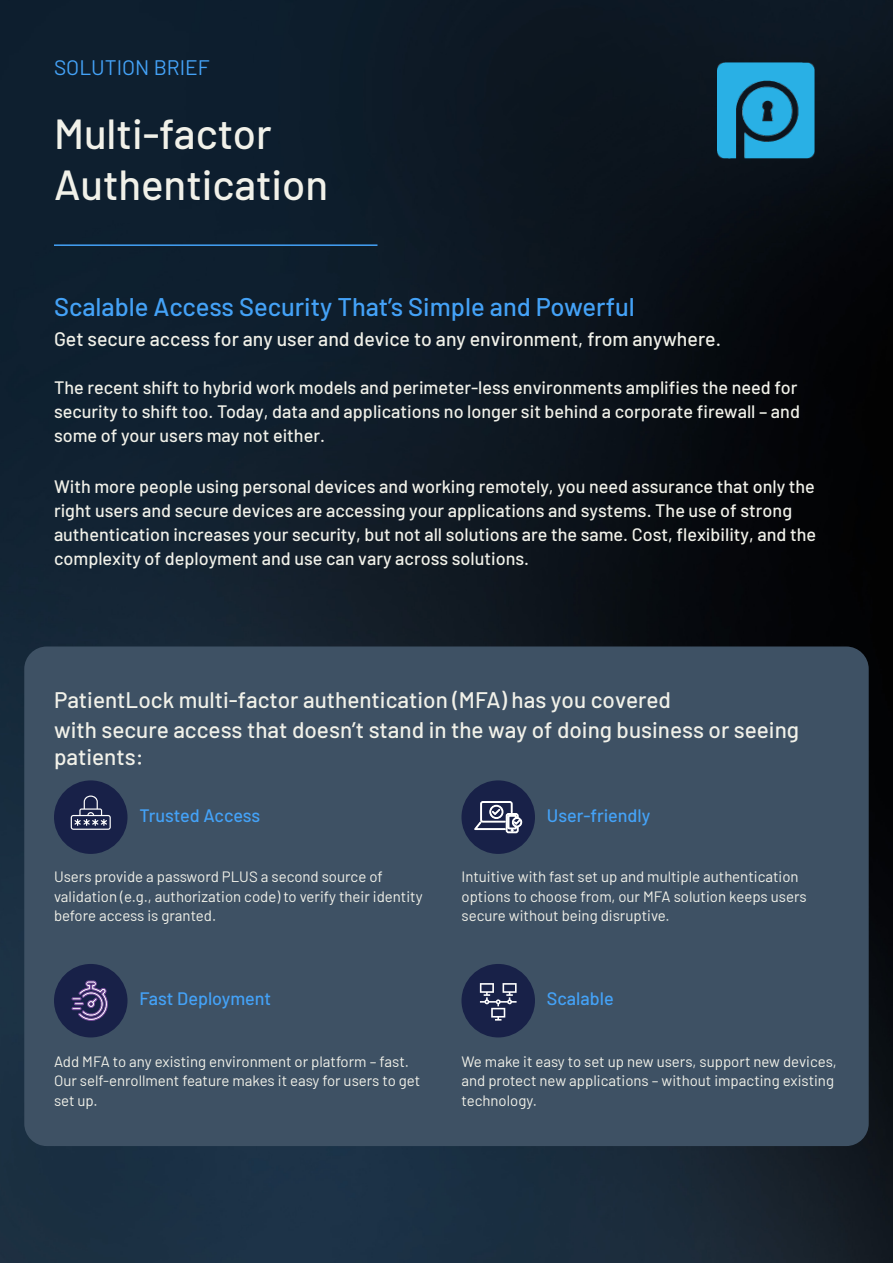
<style>
.page{position:relative;width:893px;height:1263px;background:#fff}
.page>*{position:absolute;margin:0;border:0;box-sizing:border-box;transform-origin:0 0}
.t1{font:500 42px/50.4px "Barlow";color:#f1f1e9}
.t2{font:500 25.5px "Barlow";color:#44a2f7}
.t3{font:500 22.5px/30px "Barlow";color:#f1f1e9}
.t4{font:21px "Barlow";color:#44a2f7}
.t5{font:500 19.5px "Barlow";color:#f1f1e9}
.t6{font:500 18px/24px "Barlow";color:#f1f1e9}
.t7{font:500 18px "Barlow";color:#44a2f7}
.t8{font:15px/19.5px "Barlow";color:#f1f1e9}
</style>
<div class="page">
<img style="left:0;top:0;width:893px;height:1263px">
<hr style="left:54px;top:244px;width:323px;height:2px;background:#44a2f7">
<div style="left:24px;top:646px;width:845px;height:500px;background:#3e5164;border-radius:22px"></div>
<div style="left:54px;top:780px;width:74px;height:74px;background:#182148;border-radius:50%"></div>
<div style="left:461px;top:780px;width:74px;height:74px;background:#182148;border-radius:50%"></div>
<div style="left:54px;top:964px;width:74px;height:73px;background:#182148;border-radius:50%"></div>
<div style="left:461px;top:964px;width:74px;height:73px;background:#182148;border-radius:50%"></div>
<svg style="left:480px;top:983px;width:37px;height:37px"></svg>
<svg style="left:475px;top:801px;width:47px;height:32px"></svg>
<svg style="left:71px;top:795px;width:40px;height:35px"></svg>
<svg style="left:71px;top:980px;width:37px;height:41px"></svg>
<img style="left:717px;top:62px;width:97px;height:96px">
<p class="t4" style="left:54px;top:52px;width:157px">SOLUTION BRIEF</p>
<p class="t1" style="left:54px;top:106px;width:276px">Multi-factor<br>Authentication</p>
<p class="t2" style="left:54px;top:288px;width:582px">Scalable Access Security That’s Simple and Powerful</p>
<p class="t5" style="left:54px;top:324px;width:668px">Get secure access for any user and device to any environment, from anywhere.</p>
<p class="t6" style="left:54px;top:374px;width:747px">The recent shift to hybrid work models and perimeter-less environments amplifies the need for security to shift too. Today, data and applications no longer sit behind a corporate firewall – and some of your users may not either.</p>
<p class="t6" style="left:54px;top:473px;width:764px">With more people using personal devices and working remotely, you need assurance that only the right users and secure devices are accessing your applications and systems. The use of strong authentication increases your security, but not all solutions are the same. Cost, flexibility, and the complexity of deployment and use can vary across solutions.</p>
<p class="t3" style="left:54px;top:683px;width:747px">PatientLock multi-factor authentication (MFA) has you covered<br>with secure access that doesn’t stand in the way of doing business or seeing</p>
<p class="t3" style="left:54px;top:740px;width:91px">patients:</p>
<p class="t7" style="left:139px;top:802px;width:122px">Trusted Access</p>
<p class="t7" style="left:547px;top:802px;width:105px">User-friendly</p>
<p class="t8" style="left:54px;top:866px;width:370px">Users provide a password PLUS a second source of validation (e.g., authorization code) to verify their identity before access is granted.</p>
<p class="t8" style="left:461px;top:866px;width:347px">Intuitive with fast set up and multiple authentication options to choose from, our MFA solution keeps users secure without being disruptive.</p>
<p class="t7" style="left:139px;top:985px;width:133px">Fast Deployment</p>
<p class="t7" style="left:547px;top:985px;width:68px">Scalable</p>
<p class="t8" style="left:54px;top:1050px;width:368px">Add MFA to any existing environment or platform – fast.<br>Our self-enrollment feature makes it easy for users to get set up.</p>
<p class="t8" style="left:461px;top:1050px;width:377px">We make it easy to set up new users, support new devices, and protect new applications – without impacting existing technology.</p>
</div>
